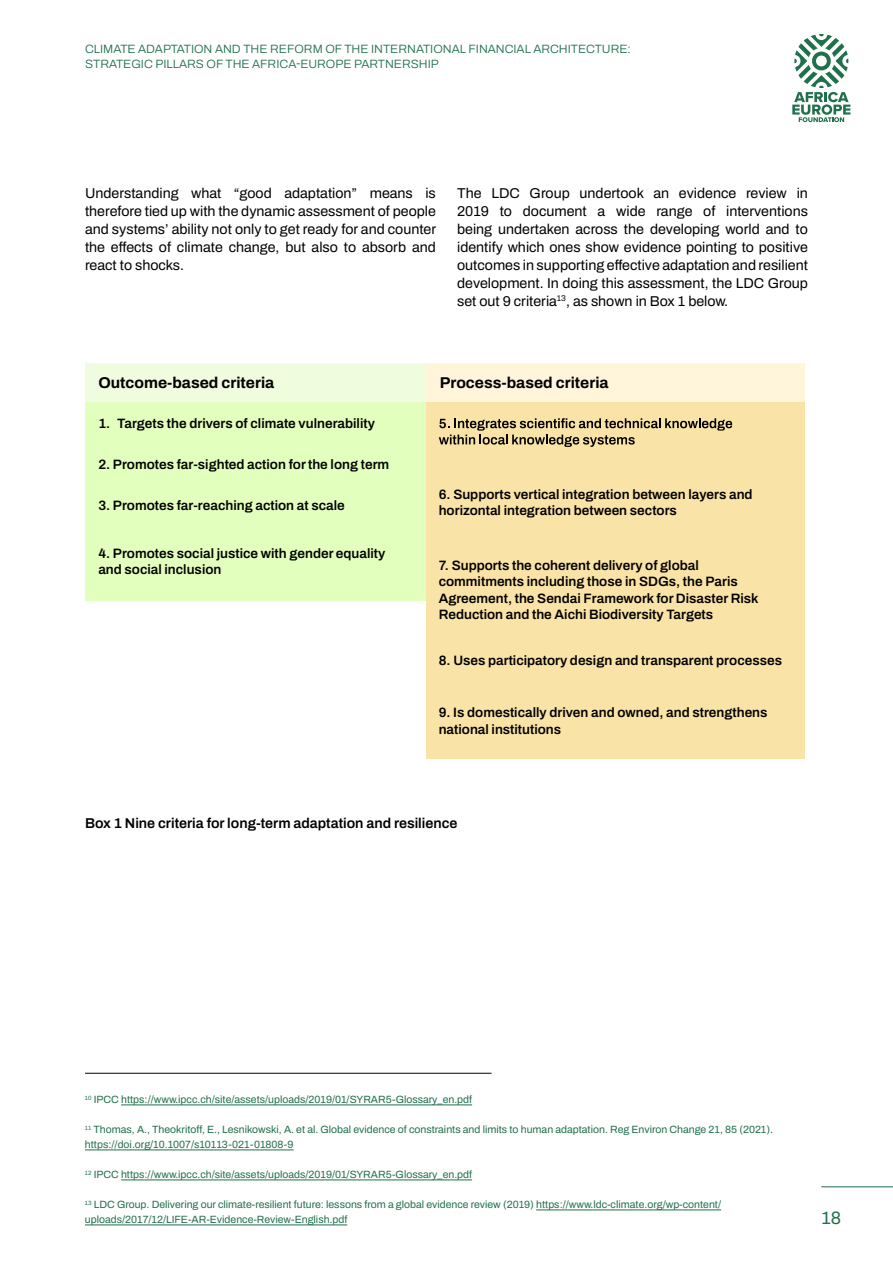
<style>
.page{position:relative;width:893px;height:1263px;background:#fff}
.page>*{position:absolute;margin:0;border:0;box-sizing:border-box;transform-origin:0 0}
.t1{font:18px "Archivo";color:#21704d}
.t2{font:700 15.6px "Archivo";color:#000}
.t3{font:14.25px/18px "Archivo";color:#000;text-align:justify}
.t4{font:600 14.25px "Archivo";color:#000}
.t5{font:600 13.5px/16.4px "Archivo";color:#000}
.t6{font:300 12px/15px "Archivo";color:#21704e}
.t7{font:10.5px/15px "Archivo";color:#21704d}
</style>
<div class="page">
<hr style="left:821px;top:1186px;width:72px;height:1px;background:#21704d">
<svg style="left:792px;top:34px;width:58px;height:88px"></svg>
<hr style="left:85px;top:1073px;width:407px;height:1px;background:#000101">
<hr style="left:121px;top:1105px;width:351px;height:1px;background:#21704d">
<hr style="left:85px;top:1150px;width:209px;height:1px;background:#21704d">
<hr style="left:121px;top:1180px;width:351px;height:1px;background:#21704d">
<hr style="left:536px;top:1210px;width:185px;height:1px;background:#21704d">
<hr style="left:85px;top:1225px;width:262px;height:1px;background:#21704d">
<div style="left:85px;top:363px;width:341px;height:39px;background:#f0fcde"></div>
<div style="left:426px;top:363px;width:379px;height:39px;background:#fff5db"></div>
<div style="left:85px;top:402px;width:341px;height:40px;background:#e3ffbd"></div>
<div style="left:426px;top:402px;width:379px;height:80px;background:#fae3a6"></div>
<div style="left:85px;top:442px;width:341px;height:40px;background:#e3ffbd"></div>
<div style="left:85px;top:482px;width:341px;height:39px;background:#e3ffbd"></div>
<div style="left:426px;top:482px;width:379px;height:79px;background:#fae3a6"></div>
<div style="left:85px;top:521px;width:341px;height:79px;background:#e3ffbd"></div>
<div style="left:426px;top:561px;width:379px;height:79px;background:#fae3a6"></div>
<div style="left:426px;top:640px;width:379px;height:40px;background:#fae3a6"></div>
<svg style="left:439px;top:418px;width:293px;height:29px"></svg>
<div style="left:426px;top:680px;width:379px;height:79px;background:#fae3a6"></div>
<p class="t6" style="left:85px;top:41px;width:547px">CLIMATE ADAPTATION AND THE REFORM OF THE INTERNATIONAL FINANCIAL ARCHITECTURE:<br>STRATEGIC PILLARS OF THE AFRICA-EUROPE PARTNERSHIP</p>
<p class="t3" style="left:85px;top:184px;width:353px">Understanding what “good adaptation” means is therefore tied up with the dynamic assessment of people and systems’ ability not only to get ready for and counter the effects of climate change, but also to absorb and react to shocks.</p>
<p class="t3" style="left:457px;top:184px;width:352px">The LDC Group undertook an evidence review in 2019 to document a wide range of interventions being undertaken across the developing world and to identify which ones show evidence pointing to positive outcomes in supporting effective adaptation and resilient development. In doing this assessment, the LDC Group set out 9 criteria<sup>13</sup>, as shown in Box 1 below.</p>
<p class="t2" style="left:98px;top:371px;width:177px">Outcome-based criteria</p>
<p class="t2" style="left:440px;top:371px;width:170px">Process-based criteria</p>
<p class="t5" style="left:98px;top:415px;width:278px">1. Targets the drivers of climate vulnerability</p>
<p class="t5" style="left:98px;top:456px;width:292px">2. Promotes far-sighted action for the long term</p>
<p class="t5" style="left:98px;top:497px;width:248px">3. Promotes far-reaching action at scale</p>
<p class="t5" style="left:98px;top:545px;width:288px">4. Promotes social justice with gender equality and social inclusion</p>
<p class="t5" style="left:439px;top:486px;width:315px">6. Supports vertical integration between layers and horizontal integration between sectors</p>
<p class="t5" style="left:439px;top:557px;width:321px">7. Supports the coherent delivery of global commitments including those in SDGs, the Paris Agreement, the Sendai Framework for Disaster Risk Reduction and the Aichi Biodiversity Targets</p>
<p class="t5" style="left:439px;top:652px;width:345px">8. Uses participatory design and transparent processes</p>
<p class="t5" style="left:439px;top:704px;width:330px">9. Is domestically driven and owned, and strengthens national institutions</p>
<p class="t4" style="left:85px;top:812px;width:374px">Box 1 Nine criteria for long-term adaptation and resilience</p>
<p class="t7" style="left:85px;top:1092px;width:389px"><sup>10</sup> IPCC https://www.ipcc.ch/site/assets/uploads/2019/01/SYRAR5-Glossary_en.pdf</p>
<p class="t7" style="left:85px;top:1122px;width:690px"><sup>11</sup> Thomas, A., Theokritoff, E., Lesnikowski, A. et al. Global evidence of constraints and limits to human adaptation. Reg Environ Change 21, 85 (2021). https://doi.org/10.1007/s10113-021-01808-9</p>
<p class="t7" style="left:85px;top:1167px;width:389px"><sup>12</sup> IPCC https://www.ipcc.ch/site/assets/uploads/2019/01/SYRAR5-Glossary_en.pdf</p>
<p class="t7" style="left:85px;top:1197px;width:638px"><sup>13</sup> LDC Group. Delivering our climate-resilient future: lessons from a global evidence review (2019) https://www.ldc-climate.org/wp-content/ uploads/2017/12/LIFE-AR-Evidence-Review-English.pdf</p>
<h1 class="t1" style="left:821px;top:1204px;width:21px">18</h1>
</div>
